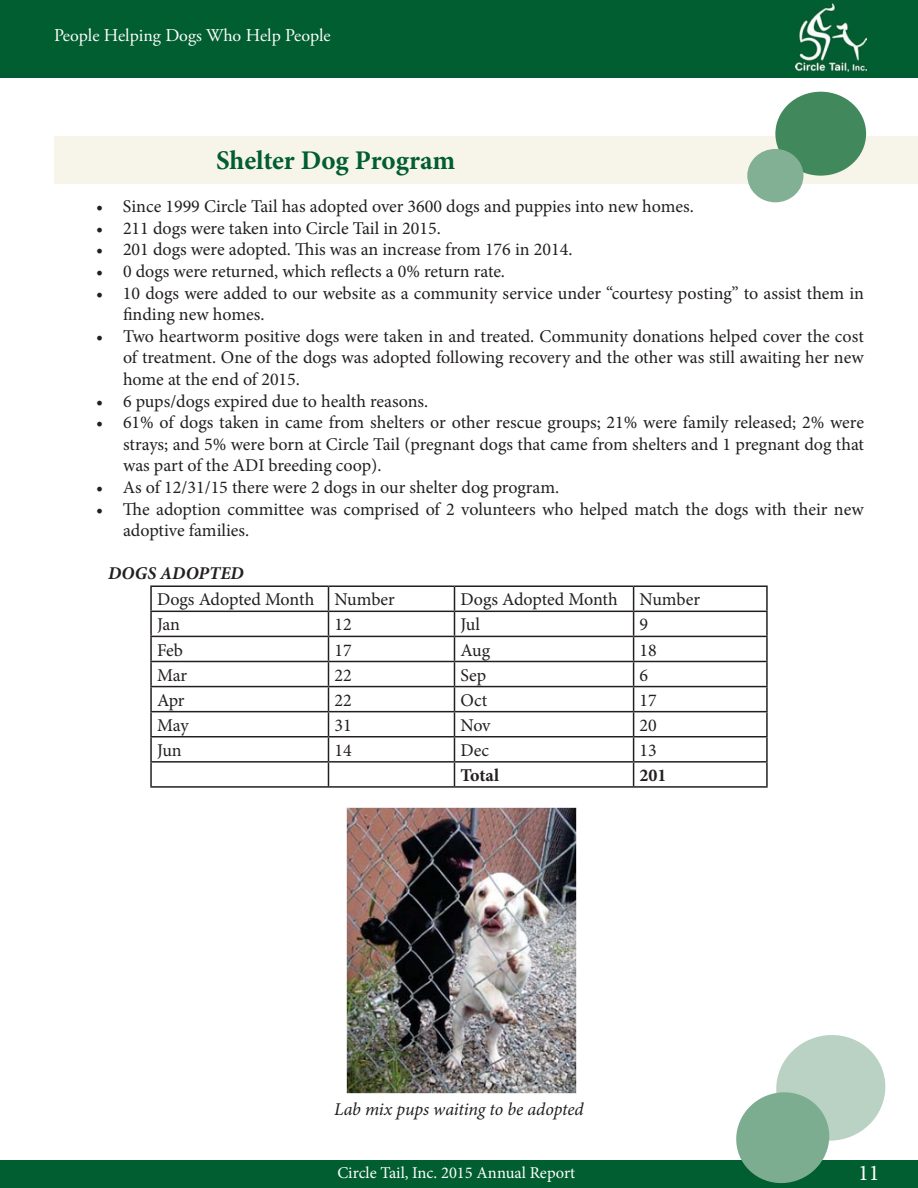
<style>
.page{position:relative;width:918px;height:1188px;background:#fff}
.page>*{position:absolute;margin:0;border:0;box-sizing:border-box;transform-origin:0 0}
.t1{font:700 27px "Minion Pro";letter-spacing:-.005em;color:#005e30}
.t2{font:22.5px "Minion Pro";color:#fff}
.t3{font:18px/21.6px "Minion Pro";color:#231f20}
.t4{font:18px "Adobe Garamond Pro";color:#fff}
.t5{font:italic 18px "Minion Pro";letter-spacing:-.01em;color:#231f20}
.t6{font:italic 700 18px "Minion Pro";color:#231f20}
.t7{font:700 18px "Minion Pro";color:#231f20}
.t8{font:16.5px "Minion Pro";color:#fff}
</style>
<div class="page">
<div style="left:0;top:1161px;width:918px;height:27px;background:#005e30"></div>
<div style="left:54px;top:136px;width:863px;height:48px;background:#f7f4ea"></div>
<svg style="left:730px;top:1035px;width:163px;height:149px"></svg>
<div style="left:0;top:0;width:918px;height:78px;background:#005e30"></div>
<div style="left:775px;top:92px;width:91px;height:84px;background:#41885c;border-radius:50%"></div>
<div style="left:747px;top:149px;width:56px;height:53px;background:#82b094;border-radius:50%"></div>
<img style="left:796px;top:4px;width:70px;height:67px">
<hr style="left:150px;top:585px;width:178px;height:2px;background:#231f20">
<hr style="left:150px;top:587px;width:2px;height:24px;background:#231f20">
<hr style="left:328px;top:585px;width:126px;height:2px;background:#231f20">
<hr style="left:454px;top:585px;width:180px;height:2px;background:#231f20">
<hr style="left:634px;top:585px;width:134px;height:2px;background:#231f20">
<hr style="left:766px;top:587px;width:2px;height:24px;background:#231f20">
<hr style="left:150px;top:611px;width:178px;height:1px;background:#231f20">
<hr style="left:150px;top:612px;width:2px;height:24px;background:#231f20">
<hr style="left:328px;top:611px;width:126px;height:1px;background:#231f20">
<hr style="left:454px;top:611px;width:180px;height:1px;background:#231f20">
<hr style="left:634px;top:611px;width:134px;height:1px;background:#231f20">
<hr style="left:766px;top:612px;width:2px;height:24px;background:#231f20">
<hr style="left:150px;top:636px;width:178px;height:1px;background:#231f20">
<hr style="left:150px;top:637px;width:2px;height:24px;background:#231f20">
<hr style="left:328px;top:636px;width:126px;height:1px;background:#231f20">
<hr style="left:454px;top:636px;width:180px;height:1px;background:#231f20">
<hr style="left:634px;top:636px;width:134px;height:1px;background:#231f20">
<hr style="left:766px;top:637px;width:2px;height:24px;background:#231f20">
<hr style="left:150px;top:661px;width:178px;height:1px;background:#231f20">
<hr style="left:150px;top:662px;width:2px;height:24px;background:#231f20">
<hr style="left:328px;top:661px;width:126px;height:1px;background:#231f20">
<hr style="left:454px;top:661px;width:180px;height:1px;background:#231f20">
<hr style="left:634px;top:661px;width:134px;height:1px;background:#231f20">
<hr style="left:766px;top:662px;width:2px;height:24px;background:#231f20">
<hr style="left:150px;top:686px;width:178px;height:1px;background:#231f20">
<hr style="left:150px;top:687px;width:2px;height:24px;background:#231f20">
<hr style="left:328px;top:686px;width:126px;height:1px;background:#231f20">
<hr style="left:454px;top:686px;width:180px;height:1px;background:#231f20">
<hr style="left:634px;top:686px;width:134px;height:1px;background:#231f20">
<hr style="left:766px;top:687px;width:2px;height:24px;background:#231f20">
<hr style="left:150px;top:711px;width:178px;height:1px;background:#231f20">
<hr style="left:150px;top:712px;width:2px;height:24px;background:#231f20">
<hr style="left:328px;top:711px;width:126px;height:1px;background:#231f20">
<hr style="left:454px;top:711px;width:180px;height:1px;background:#231f20">
<hr style="left:634px;top:711px;width:134px;height:1px;background:#231f20">
<hr style="left:766px;top:712px;width:2px;height:24px;background:#231f20">
<hr style="left:150px;top:736px;width:178px;height:2px;background:#231f20">
<hr style="left:150px;top:738px;width:2px;height:23px;background:#231f20">
<hr style="left:328px;top:736px;width:126px;height:2px;background:#231f20">
<hr style="left:454px;top:736px;width:180px;height:2px;background:#231f20">
<hr style="left:634px;top:736px;width:134px;height:2px;background:#231f20">
<hr style="left:766px;top:738px;width:2px;height:23px;background:#231f20">
<hr style="left:150px;top:761px;width:178px;height:2px;background:#231f20">
<hr style="left:150px;top:763px;width:2px;height:23px;background:#231f20">
<hr style="left:328px;top:761px;width:126px;height:2px;background:#231f20">
<svg style="left:328px;top:587px;width:1px;height:199px"></svg>
<hr style="left:454px;top:761px;width:180px;height:2px;background:#231f20">
<svg style="left:454px;top:587px;width:1px;height:199px"></svg>
<hr style="left:634px;top:761px;width:134px;height:2px;background:#231f20">
<svg style="left:633px;top:587px;width:1px;height:199px"></svg>
<hr style="left:766px;top:763px;width:2px;height:23px;background:#231f20">
<hr style="left:150px;top:786px;width:618px;height:2px;background:#231f20">
<img style="left:346px;top:808px;width:231px;height:286px">
<p class="t4" style="left:54px;top:24px;width:278px">People Helping Dogs Who Help People</p>
<h1 class="t1" style="left:216px;top:150px;width:241px">Shelter Dog Program</h1>
<p class="t3" style="left:96px;top:197px;width:599px">• Since 1999 Circle Tail has adopted over 3600 dogs and puppies into new homes.</p>
<p class="t3" style="left:96px;top:219px;width:346px">• 211 dogs were taken into Circle Tail in 2015.</p>
<p class="t3" style="left:96px;top:240px;width:478px">• 201 dogs were adopted. This was an increase from 176 in 2014.</p>
<p class="t3" style="left:96px;top:262px;width:411px">• 0 dogs were returned, which reflects a 0% return rate.</p>
<p class="t3" style="left:123px;top:284px;width:743px;text-indent:-27px">• 10 dogs were added to our website as a community service under “courtesy posting” to assist them in finding new homes.</p>
<p class="t3" style="left:123px;top:327px;width:742px;text-align:justify;text-indent:-27px">• Two heartworm positive dogs were taken in and treated. Community donations helped cover the cost of treatment. One of the dogs was adopted following recovery and the other was still awaiting her new home at the end of 2015.</p>
<p class="t3" style="left:96px;top:392px;width:334px">• 6 pups/dogs expired due to health reasons.</p>
<p class="t3" style="left:123px;top:413px;width:743px;text-align:justify;text-indent:-27px">• 61% of dogs taken in came from shelters or other rescue groups; 21% were family released; 2% were strays; and 5% were born at Circle Tail (pregnant dogs that came from shelters and 1 pregnant dog that was part of the ADI breeding coop).</p>
<p class="t3" style="left:96px;top:478px;width:465px">• As of 12/31/15 there were 2 dogs in our shelter dog program.</p>
<p class="t3" style="left:123px;top:500px;width:742px;text-indent:-27px">• The adoption committee was comprised of 2 volunteers who helped match the dogs with their new adoptive families.</p>
<p class="t6" style="left:108px;top:567px;width:137px">DOGS ADOPTED</p>
<p class="t3" style="left:157px;top:590px;width:239px">Dogs Adopted Month Number</p>
<p class="t3" style="left:460px;top:590px;width:241px">Dogs Adopted Month Number</p>
<p class="t3" style="left:157px;top:615px;width:25px">Jan</p>
<p class="t3" style="left:334px;top:615px;width:19px">12</p>
<p class="t3" style="left:460px;top:615px;width:21px">Jul</p>
<p class="t3" style="left:640px;top:615px;width:10px">9</p>
<p class="t3" style="left:157px;top:640px;width:27px">Feb</p>
<p class="t3" style="left:334px;top:640px;width:19px">17</p>
<p class="t3" style="left:460px;top:640px;width:31px">Aug</p>
<p class="t3" style="left:640px;top:640px;width:19px">18</p>
<p class="t3" style="left:157px;top:666px;width:32px">Mar</p>
<p class="t3" style="left:334px;top:666px;width:19px">22</p>
<p class="t3" style="left:460px;top:666px;width:27px">Sep</p>
<p class="t3" style="left:640px;top:666px;width:10px">6</p>
<p class="t3" style="left:157px;top:691px;width:29px">Apr</p>
<p class="t3" style="left:334px;top:691px;width:19px">22</p>
<p class="t3" style="left:460px;top:691px;width:28px">Oct</p>
<p class="t3" style="left:640px;top:691px;width:19px">17</p>
<p class="t3" style="left:157px;top:716px;width:33px">May</p>
<p class="t3" style="left:335px;top:716px;width:19px">31</p>
<p class="t3" style="left:461px;top:716px;width:32px">Nov</p>
<p class="t3" style="left:640px;top:716px;width:19px">20</p>
<p class="t3" style="left:157px;top:741px;width:26px">Jun</p>
<p class="t3" style="left:334px;top:741px;width:19px">14</p>
<p class="t3" style="left:460px;top:741px;width:30px">Dec</p>
<p class="t3" style="left:640px;top:741px;width:19px">13</p>
<p class="t7" style="left:460px;top:768px;width:40px">Total</p>
<p class="t7" style="left:640px;top:768px;width:29px">201</p>
<p class="t5" style="left:334px;top:1102px;width:251px">Lab mix pups waiting to be adopted</p>
<p class="t8" style="left:337px;top:1166px;width:239px">Circle Tail, Inc. 2015 Annual Report</p>
<p class="t2" style="left:858px;top:1164px;width:23px">11</p>
</div>
